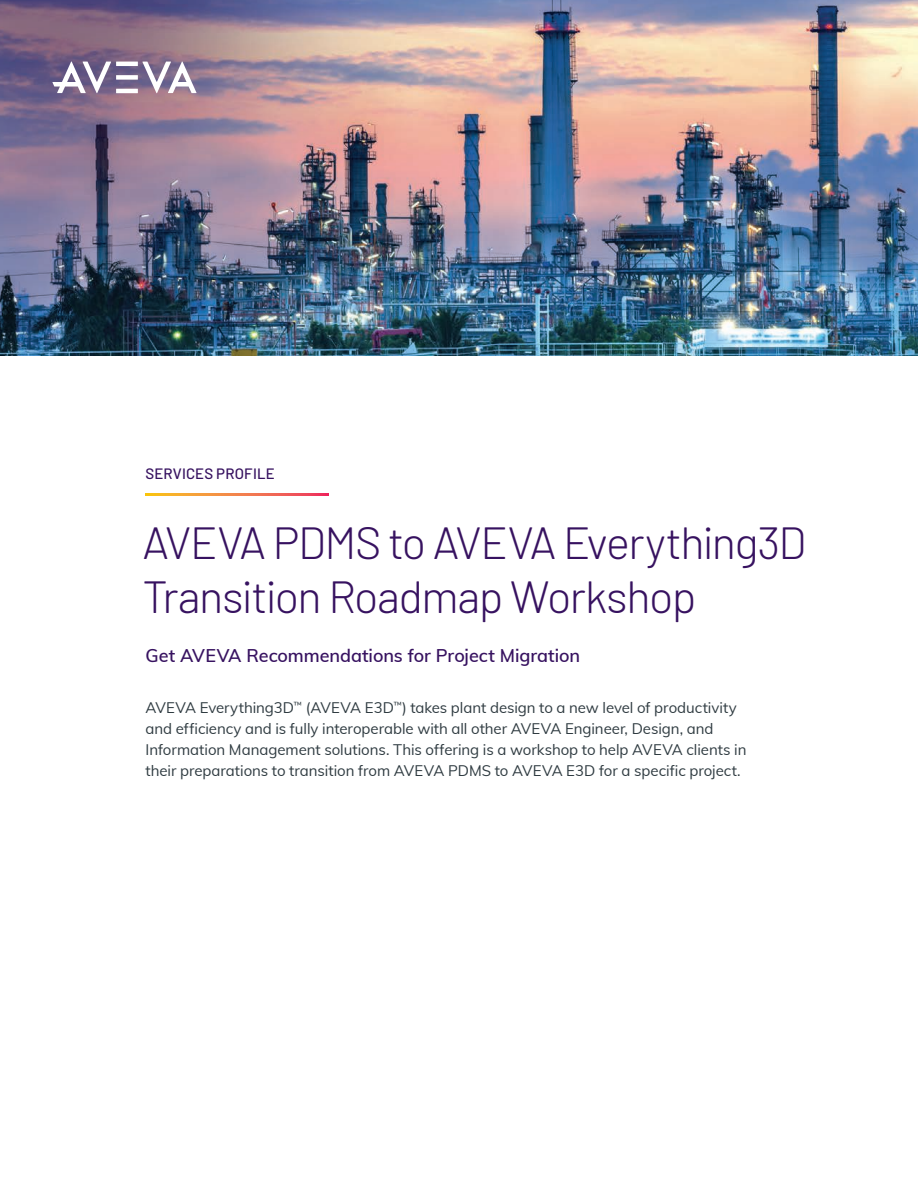
<style>
.page{position:relative;width:918px;height:1188px;background:#fff}
.page>*{position:absolute;margin:0;border:0;box-sizing:border-box;transform-origin:0 0}
.H1_Doc_Title{font:300 45px/54px "Barlow";letter-spacing:-.035em;color:#371260}
.S1_Subheadlines{font:600 18px "Muli";letter-spacing:-.005em;color:#371260}
.Body_Copy{font:15px/21px "Muli";letter-spacing:-.005em;color:#2f3b41}
.t1{font:500 15px "Barlow";letter-spacing:.01em;color:#371260}
</style>
<div class="page">
<img style="left:0;top:0;width:918px;height:355px">
<hr style="left:116px;top:89px;width:22px;height:4px;background:#fff">
<div style="left:116px;top:75px;width:22px;height:5px;background:#fff"></div>
<hr style="left:116px;top:62px;width:22px;height:4px;background:#fff">
<svg style="left:52px;top:61px;width:59px;height:32px"></svg>
<svg style="left:142px;top:61px;width:55px;height:32px"></svg>
<svg style="left:146px;top:494px;width:182px;height:1px"></svg>
<p class="t1" style="left:146px;top:464px;width:131px">SERVICES PROFILE</p>
<p class="H1_Doc_Title" style="left:142px;top:515px;width:665px">AVEVA PDMS to AVEVA Everything3D<br>Transition Roadmap Workshop</p>
<p class="S1_Subheadlines" style="left:146px;top:642px;width:436px">Get AVEVA Recommendations for Project Migration</p>
<p class="Body_Copy" style="left:145px;top:696px;width:603px">AVEVA Everything3D<sup>™</sup> (AVEVA E3D<sup>™</sup>) takes plant design to a new level of productivity and efficiency and is fully interoperable with all other AVEVA Engineer, Design, and Information Management solutions. This offering is a workshop to help AVEVA clients in their preparations to transition from AVEVA PDMS to AVEVA E3D for a specific project.</p>
</div>
